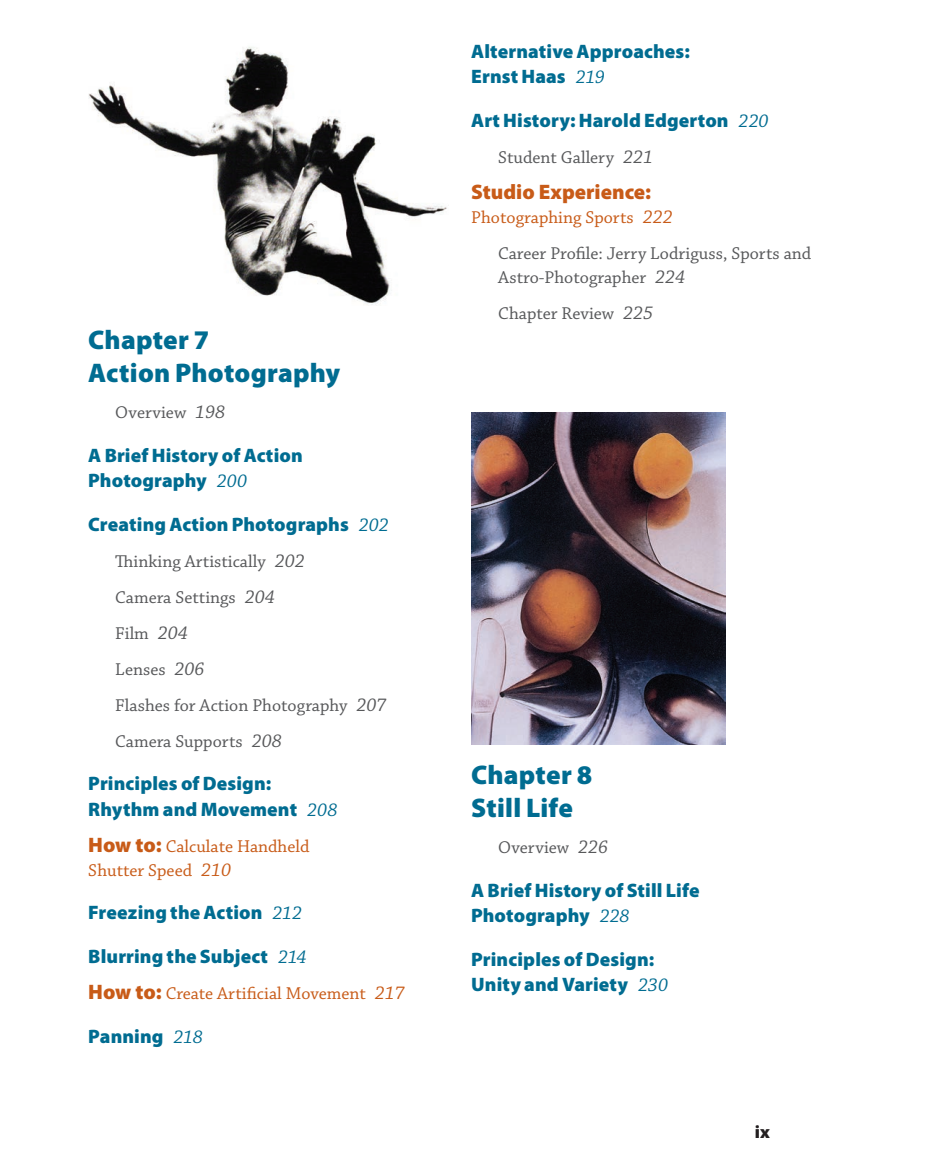
<style>
.page{position:relative;width:928px;height:1176px;background:#fff}
.page>*{position:absolute;margin:0;border:0;box-sizing:border-box;transform-origin:0 0}
.t1{font:900 27px/33px "Myriad Pro";letter-spacing:.01em;color:#006c91}
.t2{font:900 21px "Myriad Pro";color:#c85b18}
.t3{font:900 19.5px/25.5px "Myriad Pro";letter-spacing:.005em;color:#006c91}
.t4{font:18px/36px "Chaparral Pro";color:#57585a}
.t5{font:18px/24px "Chaparral Pro";color:#c85b18}
.t6{font:900 18px "Myriad Pro";color:#231f20}
.s1{font-style:italic;font-size:19.5px}
.s2{font-family:"Chaparral Pro";font-weight:400;font-style:italic}
.s3{font-family:"Myriad Pro";font-weight:900;font-size:21px}
.s4{color:#c85b18}
.s5{font-style:italic;font-size:19.5px;color:#c85b18}
</style>
<div class="page">
<img style="left:89px;top:47px;width:358px;height:258px">
<img style="left:471px;top:412px;width:254px;height:332px">
<h1 class="t1" style="left:88px;top:322px;width:253px">Chapter 7<br>Action Photography</h1>
<p class="t4" style="left:115px;top:395px;width:111px">Overview <span class="s1">198</span></p>
<p class="t3" style="left:88px;top:441px;width:216px">A Brief History of Action<br>Photography <span class="s2">200</span></p>
<p class="t3" style="left:88px;top:510px;width:302px">Creating Action Photographs <span class="s2">202</span></p>
<p class="t4" style="left:115px;top:544px;width:272px">Thinking Artistically <span class="s1">202<br></span>Camera Settings <span class="s1">204<br></span>Film <span class="s1">204<br></span>Lenses <span class="s1">206<br></span>Flashes for Action Photography <span class="s1">207<br></span>Camera Supports <span class="s1">208</span></p>
<p class="t3" style="left:88px;top:770px;width:250px">Principles of Design:<br>Rhythm and Movement <span class="s2">208</span></p>
<p class="t5" style="left:88px;top:835px;width:222px"><span class="s3">How to:</span> Calculate Handheld<br>Shutter Speed <span class="s1">210</span></p>
<p class="t3" style="left:88px;top:899px;width:215px">Freezing the Action <span class="s2">212</span></p>
<p class="t3" style="left:88px;top:942px;width:220px">Blurring the Subject <span class="s2">214</span></p>
<p class="t5" style="left:88px;top:982px;width:318px"><span class="s3">How to:</span> Create Artificial Movement <span class="s1">217</span></p>
<p class="t3" style="left:88px;top:1022px;width:116px">Panning <span class="s2">218</span></p>
<p class="t3" style="left:471px;top:38px;width:220px">Alternative Approaches:<br>Ernst Haas <span class="s2">219</span></p>
<p class="t3" style="left:471px;top:107px;width:299px">Art History: Harold Edgerton <span class="s2">220</span></p>
<p class="t4" style="left:498px;top:140px;width:156px">Student Gallery <span class="s1">221</span></p>
<p class="t2" style="left:471px;top:178px;width:181px">Studio Experience:</p>
<p class="t4" style="left:498px;top:200px;width:314px;text-indent:-27px"><span class="s4">Photographing Sports</span> <span class="s5">222<br></span>Career Profile: Jerry Lodriguss, Sports and</p>
<p class="t4" style="left:498px;top:260px;width:188px">Astro-Photographer <span class="s1">224<br></span>Chapter Review <span class="s1">225</span></p>
<h1 class="t1" style="left:471px;top:757px;width:123px">Chapter 8<br>Still Life</h1>
<p class="t4" style="left:498px;top:830px;width:111px">Overview <span class="s1">226</span></p>
<p class="t3" style="left:471px;top:876px;width:230px">A Brief History of Still Life<br>Photography <span class="s2">228</span></p>
<p class="t3" style="left:471px;top:945px;width:198px">Principles of Design:<br>Unity and Variety <span class="s2">230</span></p>
<p class="t6" style="left:754px;top:1119px;width:17px">ix</p>
</div>
